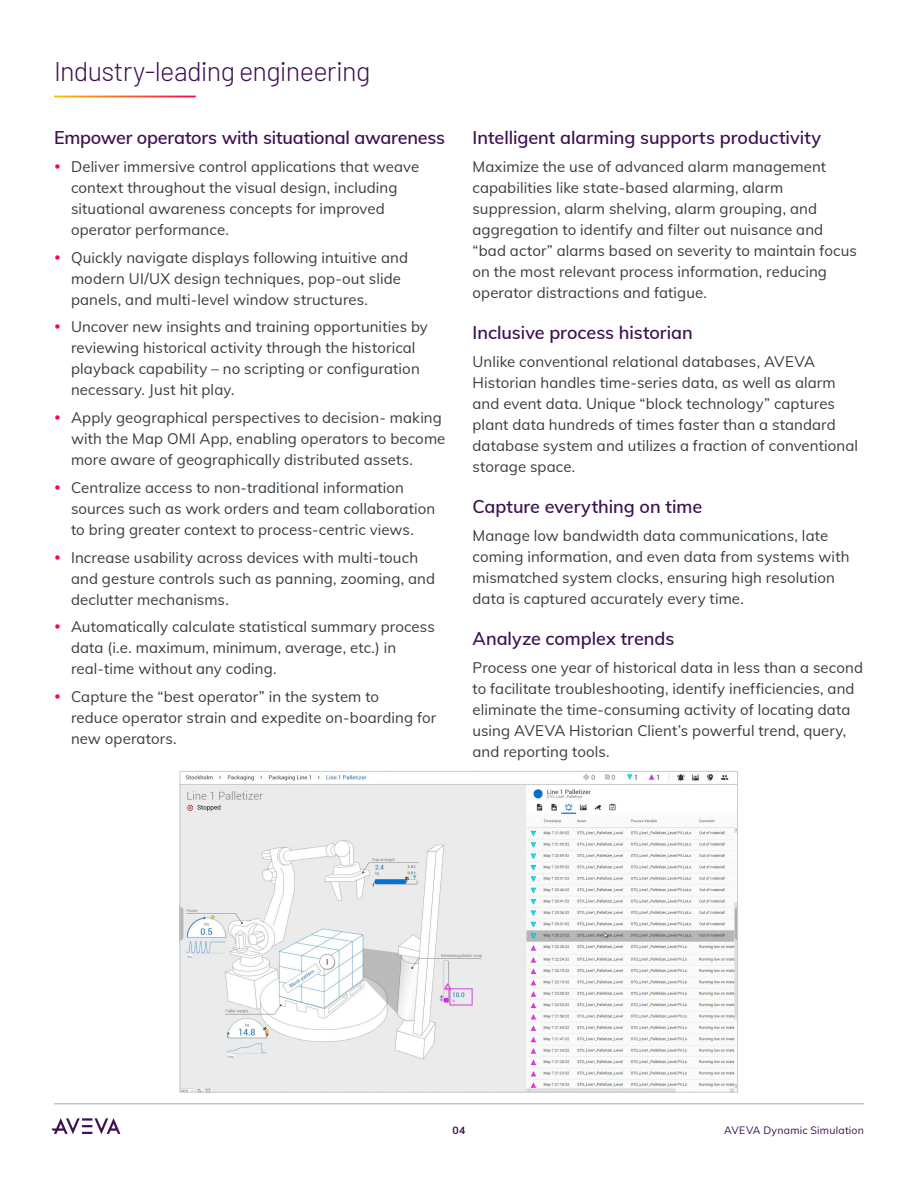
<style>
.page{position:relative;width:918px;height:1188px;background:#fff}
.page>*{position:absolute;margin:0;border:0;box-sizing:border-box;transform-origin:0 0}
.H3_Internal_Pages{font:300 27px "Barlow";letter-spacing:-.025em;color:#3d1152}
.S1_Subheadlines{font:600 18px "Muli";letter-spacing:-.005em;color:#3d1152}
.Body_Copy{font:15px/21px "Muli";letter-spacing:.005em;color:#363d42}
.t1{font:10.5px "Muli";letter-spacing:.02em;color:#3d1152}
.t2{font:700 10.5px "Muli";color:#3d1152}
</style>
<div class="page">
<hr style="left:54px;top:1104px;width:810px;height:1px;background:#a3a7a9">
<svg style="left:52px;top:1118px;width:68px;height:16px"></svg>
<img style="left:182px;top:773px;width:554px;height:318px">
<p class="H3_Internal_Pages" style="left:54px;top:52px;width:318px">Industry-leading engineering</p>
<p class="S1_Subheadlines" style="left:54px;top:125px;width:393px">Empower operators with situational awareness</p>
<p class="Body_Copy" style="left:71px;top:155px;width:350px">Deliver immersive control applications that weave context throughout the visual design, including situational awareness concepts for improved operator performance.</p>
<p class="Body_Copy" style="left:71px;top:246px;width:339px">Quickly navigate displays following intuitive and modern UI/UX design techniques, pop-out slide panels, and multi-level window structures.</p>
<p class="Body_Copy" style="left:71px;top:316px;width:358px">Uncover new insights and training opportunities by reviewing historical activity through the historical playback capability – no scripting or configuration necessary. Just hit play.</p>
<p class="Body_Copy" style="left:71px;top:406px;width:376px">Apply geographical perspectives to decision- making with the Map OMI App, enabling operators to become more aware of geographically distributed assets.</p>
<p class="Body_Copy" style="left:71px;top:476px;width:366px">Centralize access to non-traditional information sources such as work orders and team collaboration to bring greater context to process-centric views.</p>
<p class="Body_Copy" style="left:71px;top:546px;width:366px">Increase usability across devices with multi-touch and gesture controls such as panning, zooming, and declutter mechanisms.</p>
<p class="Body_Copy" style="left:71px;top:616px;width:365px">Automatically calculate statistical summary process data (i.e. maximum, minimum, average, etc.) in real-time without any coding.</p>
<p class="Body_Copy" style="left:71px;top:685px;width:367px">Capture the “best operator” in the system to<br>reduce operator strain and expedite on-boarding for new operators.</p>
<p class="S1_Subheadlines" style="left:472px;top:125px;width:350px">Intelligent alarming supports productivity</p>
<p class="Body_Copy" style="left:472px;top:155px;width:386px">Maximize the use of advanced alarm management capabilities like state-based alarming, alarm suppression, alarm shelving, alarm grouping, and aggregation to identify and filter out nuisance and “bad actor” alarms based on severity to maintain focus on the most relevant process information, reducing operator distractions and fatigue.</p>
<p class="S1_Subheadlines" style="left:472px;top:320px;width:222px">Inclusive process historian</p>
<p class="Body_Copy" style="left:472px;top:350px;width:387px">Unlike conventional relational databases, AVEVA Historian handles time-series data, as well as alarm and event data. Unique “block technology” captures plant data hundreds of times faster than a standard database system and utilizes a fraction of conventional storage space.</p>
<p class="S1_Subheadlines" style="left:472px;top:494px;width:231px">Capture everything on time</p>
<p class="Body_Copy" style="left:472px;top:524px;width:378px">Manage low bandwidth data communications, late coming information, and even data from systems with mismatched system clocks, ensuring high resolution data is captured accurately every time.</p>
<p class="S1_Subheadlines" style="left:472px;top:626px;width:203px">Analyze complex trends</p>
<p class="Body_Copy" style="left:472px;top:656px;width:392px">Process one year of historical data in less than a second to facilitate troubleshooting, identify inefficiencies, and eliminate the time-consuming activity of locating data using AVEVA Historian Client’s powerful trend, query, and reporting tools.</p>
<p class="t2" style="left:453px;top:1123px;width:14px">04</p>
<p class="t1" style="left:724px;top:1122px;width:141px">AVEVA Dynamic Simulation</p>
</div>
